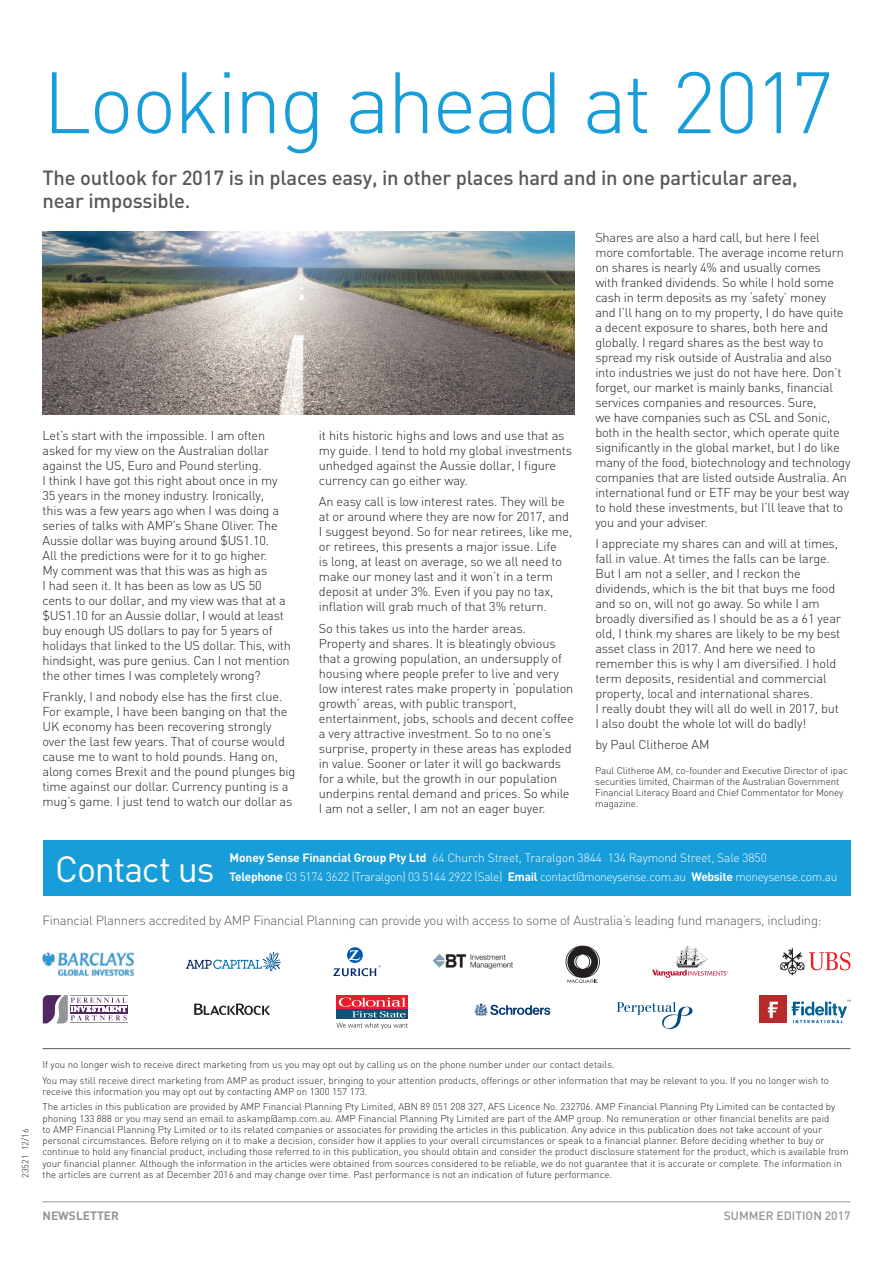
<style>
.page{position:relative;width:893px;height:1263px;background:#fff}
.page>*{position:absolute;margin:0;border:0;box-sizing:border-box;transform-origin:0 0}
.t1{font:300 85.5px "DIN";letter-spacing:-.03em;color:#179dd9}
.t2{font:36px "DIN";letter-spacing:-.035em;color:#fff}
.t3{font:500 20.25px/23.2px "DIN";letter-spacing:-.01em;color:#57585a}
.t4{font:300 13.2px "DIN";letter-spacing:-.02em;color:#57585a}
.t5{font:300 12.75px/15px "DIN";letter-spacing:-.015em;color:#231f20}
.t6{font:300 12px/18.6px "DIN";letter-spacing:-.025em;color:#fff}
.t7{font:500 12px "DIN";color:#939598}
.t8{font:700 12px "DIN";color:#939598}
.t9{font:300 9.75px/11.2px "DIN";color:#231f20}
.t10{font:300 9px "DIN";color:#231f20}
.s1{font-weight:700}
</style>
<div class="page">
<hr style="left:43px;top:1201px;width:807px;height:1px;background:#939598">
<div style="left:43px;top:840px;width:807px;height:55px;background:#179dd9"></div>
<img style="left:43px;top:952px;width:91px;height:23px">
<div style="left:759px;top:995px;width:28px;height:28px;background:#b72b2a"></div>
<svg style="left:768px;top:1002px;width:10px;height:16px"></svg>
<svg style="left:792px;top:1000px;width:58px;height:23px"></svg>
<svg style="left:780px;top:948px;width:70px;height:27px"></svg>
<hr style="left:70px;top:995px;width:58px;height:1px;background:#939598">
<hr style="left:70px;top:1022px;width:58px;height:1px;background:#939598">
<svg style="left:43px;top:995px;width:84px;height:28px"></svg>
<svg style="left:566px;top:946px;width:34px;height:37px"></svg>
<svg style="left:194px;top:1003px;width:76px;height:12px"></svg>
<svg style="left:474px;top:1003px;width:76px;height:13px"></svg>
<svg style="left:617px;top:1002px;width:75px;height:27px"></svg>
<svg style="left:652px;top:946px;width:76px;height:32px"></svg>
<svg style="left:333px;top:947px;width:48px;height:29px"></svg>
<img style="left:433px;top:954px;width:80px;height:16px">
<div style="left:336px;top:995px;width:72px;height:14px;background:#ee1b2c"></div>
<svg style="left:336px;top:998px;width:72px;height:31px"></svg>
<svg style="left:186px;top:952px;width:95px;height:19px"></svg>
<hr style="left:43px;top:1048px;width:807px;height:1px;background:#57585a">
<img style="left:43px;top:232px;width:531px;height:182px">
<h1 class="t1" style="left:43px;top:50px;width:793px">Looking ahead at 2017</h1>
<h3 class="t3" style="left:43px;top:165px;width:757px">The outlook for 2017 is in places easy, in other places hard and in one particular area, near impossible.</h3>
<p class="t5" style="left:43px;top:428px;width:250px">Let’s start with the impossible. I am often asked for my view on the Australian dollar against the US, Euro and Pound sterling.<br>I think I have got this right about once in my 35 years in the money industry. Ironically,<br>this was a few years ago when I was doing a series of talks with AMP’s Shane Oliver. The Aussie dollar was buying around $US1.10.<br>All the predictions were for it to go higher.<br>My comment was that this was as high as<br>I had seen it. It has been as low as US 50 cents to our dollar, and my view was that at a $US1.10 for an Aussie dollar, I would at least buy enough US dollars to pay for 5 years of holidays that linked to the US dollar. This, with hindsight, was pure genius. Can I not mention the other times I was completely wrong?</p>
<p class="t5" style="left:43px;top:689px;width:254px">Frankly, I and nobody else has the first clue.<br>For example, I have been banging on that the UK economy has been recovering strongly over the last few years. That of course would cause me to want to hold pounds. Hang on, along comes Brexit and the pound plunges big time against our dollar. Currency punting is a mug’s game. I just tend to watch our dollar as</p>
<p class="t5" style="left:319px;top:428px;width:255px">it hits historic highs and lows and use that as my guide. I tend to hold my global investments unhedged against the Aussie dollar, I figure currency can go either way.</p>
<p class="t5" style="left:319px;top:494px;width:255px">An easy call is low interest rates. They will be at or around where they are now for 2017, and I suggest beyond. So for near retirees, like me, or retirees, this presents a major issue. Life<br>is long, at least on average, so we all need to make our money last and it won’t in a term deposit at under 3%. Even if you pay no tax, inflation will grab much of that 3% return.</p>
<p class="t5" style="left:319px;top:620px;width:256px">So this takes us into the harder areas.<br>Property and shares. It is bleatingly obvious that a growing population, an undersupply of housing where people prefer to live and very low interest rates make property in ‘population growth’ areas, with public transport, entertainment, jobs, schools and decent coffee a very attractive investment. So to no one’s surprise, property in these areas has exploded in value. Sooner or later it will go backwards for a while, but the growth in our population underpins rental demand and prices. So while I am not a seller, I am not an eager buyer.</p>
<p class="t5" style="left:595px;top:229px;width:257px">Shares are also a hard call, but here I feel more comfortable. The average income return on shares is nearly 4% and usually comes<br>with franked dividends. So while I hold some cash in term deposits as my ‘safety’ money<br>and I’ll hang on to my property, I do have quite a decent exposure to shares, both here and globally. I regard shares as the best way to spread my risk outside of Australia and also into industries we just do not have here. Don’t forget, our market is mainly banks, financial services companies and resources. Sure,<br>we have companies such as CSL and Sonic, both in the health sector, which operate quite significantly in the global market, but I do like many of the food, biotechnology and technology companies that are listed outside Australia. An international fund or ETF may be your best way to hold these investments, but I’ll leave that to you and your adviser.</p>
<p class="t5" style="left:595px;top:536px;width:247px">I appreciate my shares can and will at times, fall in value. At times the falls can be large.<br>But I am not a seller, and I reckon the dividends, which is the bit that buys me food and so on, will not go away. So while I am broadly diversified as I should be as a 61 year old, I think my shares are likely to be my best asset class in 2017. And here we need to remember this is why I am diversified. I hold term deposits, residential and commercial property, local and international shares.<br>I really doubt they will all do well in 2017, but I also doubt the whole lot will do badly!</p>
<p class="t5" style="left:595px;top:737px;width:116px">by Paul Clitheroe AM</p>
<p class="t9" style="left:595px;top:764px;width:254px">Paul Clitheroe AM, co-founder and Executive Director of ipac securities limited, Chairman of the Australian Government Financial Literacy Board and Chief Commentator for Money magazine.</p>
<h2 class="t2" style="left:55px;top:846px;width:161px">Contact us</h2>
<p class="t6" style="left:230px;top:848px;width:609px"><span class="s1">Money Sense Financial Group Pty Ltd</span> 64 Church Street, Traralgon 3844 134 Raymond Street, Sale 3850<br><span class="s1">Telephone</span> 03 5174 3622 (Traralgon) 03 5144 2922 (Sale) <span class="s1">Email</span> contact@moneysense.com.au <span class="s1">Website</span> moneysense.com.au</p>
<p class="t4" style="left:43px;top:912px;width:781px">Financial Planners accredited by AMP Financial Planning can provide you with access to some of Australia’s leading fund managers, including:</p>
<p class="t10" style="left:20px;top:1150px;width:23px;rotate:-90deg">12/16</p>
<p class="t10" style="left:20px;top:1178px;width:25px;rotate:-90deg">23521</p>
<p class="t9" style="left:43px;top:1057px;width:788px;line-height:15.5px">If you no longer wish to receive direct marketing from us you may opt out by calling us on the phone number under our contact details.<br>You may still receive direct marketing from AMP as product issuer, bringing to your attention products, offerings or other information that may be relevant to you. If you no longer wish to</p>
<p class="t9" style="left:43px;top:1083px;width:794px;line-height:15.5px">receive this information you may opt out by contacting AMP on 1300 157 173.<br>The articles in this publication are provided by AMP Financial Planning Pty Limited, ABN 89 051 208 327, AFS Licence No. 232706. AMP Financial Planning Pty Limited can be contacted by</p>
<p class="t9" style="left:43px;top:1112px;width:808px">phoning 133 888 or you may send an email to askamp@amp.com.au. AMP Financial Planning Pty Limited are part of the AMP group. No remuneration or other financial benefits are paid<br>to AMP Financial Planning Pty Limited or to its related companies or associates for providing the articles in this publication. Any advice in this publication does not take account of your personal circumstances. Before relying on it to make a decision, consider how it applies to your overall circumstances or speak to a financial planner. Before deciding whether to buy or continue to hold any financial product, including those referred to in this publication, you should obtain and consider the product disclosure statement for the product, which is available from your financial planner. Although the information in the articles were obtained from sources considered to be reliable, we do not guarantee that it is accurate or complete. The information in</p>
<p class="t9" style="left:43px;top:1169px;width:571px">the articles are current as at December 2016 and may change over time. Past performance is not an indication of future performance.</p>
<p class="t8" style="left:43px;top:1208px;width:78px">NEWSLETTER</p>
<p class="t7" style="left:724px;top:1208px;width:128px">SUMMER EDITION 2017</p>
</div>
